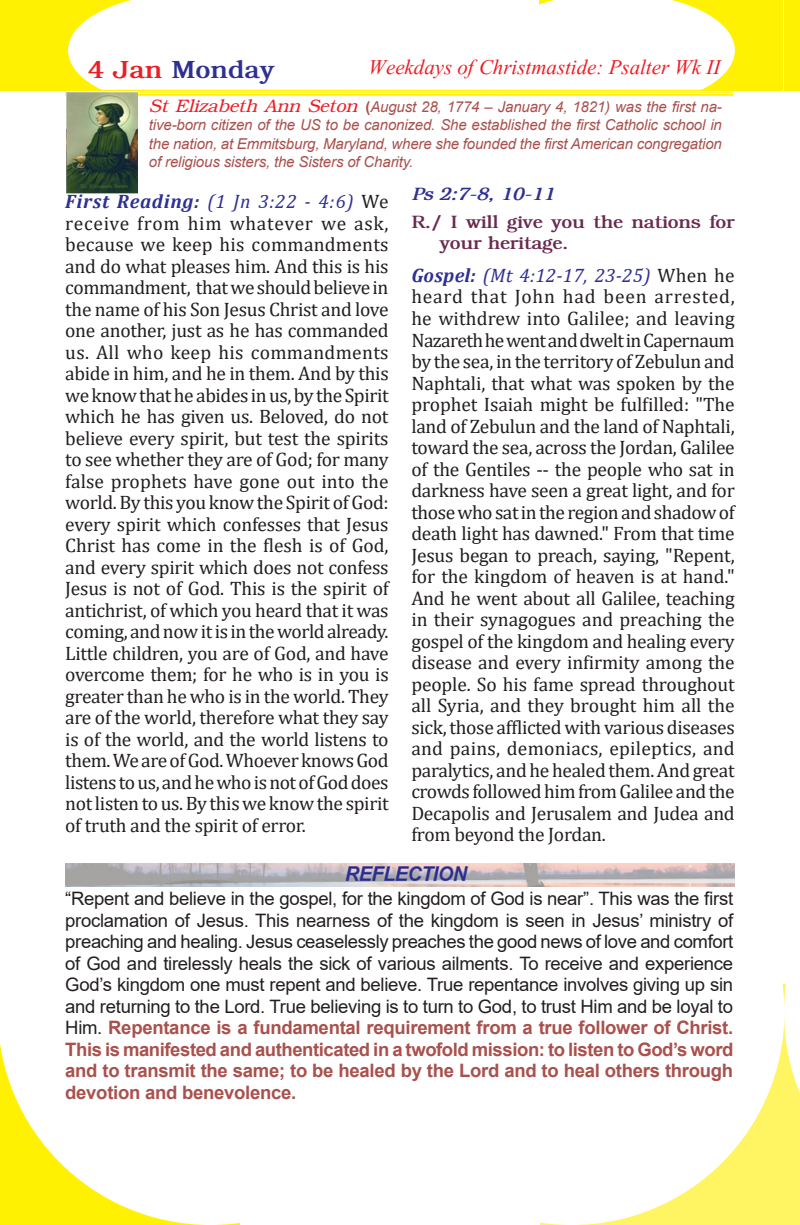
<style>
.page{position:relative;width:800px;height:1225px;background:#fff}
.page>*{position:absolute;margin:0;border:0;box-sizing:border-box;transform-origin:0 0}
.pgHL{font:26px "Vijaya";color:#ee1d23}
.PgHDayL{font:700 25px "Bookman";color:#2e3092}
.BodyTxtM{font:19.6px/21.4px "Cambria";letter-spacing:-.015em;color:#231f20;text-align:justify}
.Refl01{font:18.4px/21.4px "Arial";letter-spacing:-.015em;color:#231f20;text-align:justify}
.Rspons{font:700 18px/21.6px "Bookman";letter-spacing:-.015em;color:#6b2a50}
.Psalms{font:italic 700 18px "Bookman";color:#2e3092}
.SaintsNR{font:italic 15px/18px "Arial";letter-spacing:-.01em;color:#a9514d;text-align:justify}
.s1{color:#ee1d23}
.s2{font-family:"Bookman";font-size:18px;color:#ee1d23}
.s3{font-weight:700;font-style:normal}
.s4{font-weight:700;font-style:italic;color:#2e3092}
.s5{font-style:italic;color:#2e3092}
.s6{font-weight:700;color:#a9514d}
</style>
<div class="page">
<svg style="left:0;top:886px;width:400px;height:339px"></svg>
<svg style="left:783px;top:984px;width:16px;height:241px"></svg>
<div style="left:539px;top:984px;width:244px;height:241px;background:#fff461"></div>
<div style="left:359px;top:799px;width:425px;height:426px;background:#fff;border-radius:50%"></div>
<div style="left:0;top:0;width:244px;height:91px;background:#fff101"></div>
<svg style="left:68px;top:0;width:244px;height:94px"></svg>
<div style="left:539px;top:0;width:243px;height:91px;background:#fff101"></div>
<svg style="left:491px;top:0;width:243px;height:96px"></svg>
<div style="left:784px;top:0;width:15px;height:91px;background:#fff101"></div>
<hr style="left:65px;top:90px;width:668px;height:1px;background:#fff101">
<hr style="left:65px;top:92px;width:668px;height:1px;background:#fff101">
<hr style="left:65px;top:94px;width:668px;height:2px;background:#fff101">
<img style="left:66px;top:92px;width:72px;height:102px">
<img style="left:65px;top:863px;width:669px;height:23px">
<p class="PgHDayL" style="left:88px;top:55px;width:188px"><span class="s1">4 Jan</span> Monday</p>
<p class="pgHL" style="left:368px;top:47px;width:353px">Weekdays of Christmastide: Psalter Wk II</p>
<p class="SaintsNR" style="left:149px;top:98px;width:574px"><span class="s2">St Elizabeth Ann Seton</span> <span class="s3">(</span>August 28, 1774 – January 4, 1821) was the first na&shy;tive-born citizen of the US to be canonized. She established the first Catholic school in the nation, at Emmitsburg, Maryland, where she founded the first American congregation of religious sisters, the Sisters of Charity.</p>
<p class="BodyTxtM" style="left:65px;top:191px;width:325px"><span class="s4">First Reading:</span> <span class="s5">(1 Jn 3:22 - 4:6)</span> We receive from him whatever we ask, because we keep his commandments and do what pleases him. And this is his commandment, that we should believe in the name of his Son Jesus Christ and love one another, just as he has commanded us. All who keep his commandments abide in him, and he in them. And by this we know that he abides in us, by the Spirit which he has given us. Beloved, do not believe every spirit, but test the spirits to see whether they are of God; for many false prophets have gone out into the world. By this you know the Spirit of God: every spirit which confesses that Jesus Christ has come in the flesh is of God, and every spirit which does not confess Jesus is not of God. This is the spirit of antichrist, of which you heard that it was coming, and now it is in the world already.<br>Little children, you are of God, and have overcome them; for he who is in you is greater than he who is in the world. They are of the world, therefore what they say is of the world, and the world listens to them. We are of God. Whoever knows God listens to us, and he who is not of God does not listen to us. By this we know the spirit of truth and the spirit of error.</p>
<p class="Psalms" style="left:411px;top:184px;width:145px">Ps 2:7-8, 10-11</p>
<p class="Rspons" style="left:439px;top:211px;width:296px;text-indent:-28px">R./ I will give you the nations for your heritage.</p>
<p class="BodyTxtM" style="left:411px;top:264px;width:325px"><span class="s4">Gospel:</span> <span class="s5">(Mt 4:12-17, 23-25)</span> When he heard that John had been arrested, he withdrew into Galilee; and leaving Nazareth he went and dwelt in Capernaum by the sea, in the territory of Zebulun and Naphtali, that what was spoken by the prophet Isaiah might be fulfilled: "The land of Zebulun and the land of Naphtali, toward the sea, across the Jordan, Galilee of the Gentiles -- the people who sat in darkness have seen a great light, and for those who sat in the region and shadow of death light has dawned." From that time Jesus began to preach, saying, "Repent, for the kingdom of heaven is at hand." And he went about all Galilee, teaching in their synagogues and preaching the gospel of the kingdom and healing every disease and every infirmity among the people. So his fame spread throughout all Syria, and they brought him all the sick, those afflicted with various diseases and pains, demoniacs, epileptics, and paralytics, and he healed them. And great crowds followed him from Galilee and the Decapolis and Jerusalem and Judea and from beyond the Jordan.</p>
<p class="Refl01" style="left:65px;top:888px;width:669px">“Repent and believe in the gospel, for the kingdom of God is near”. This was the first proclamation of Jesus. This nearness of the kingdom is seen in Jesus’ ministry of preaching and healing. Jesus ceaselessly preaches the good news of love and comfort of God and tirelessly heals the sick of various ailments. To receive and experience God’s kingdom one must repent and believe. True repentance involves giving up sin and returning to the Lord. True believing is to turn to God, to trust Him and be loyal to Him. <span class="s6">Repentance is a fundamental requirement from a true follower of Christ.<br>This is manifested and authenticated in a twofold mission: to listen to God’s word and to transmit the same; to be healed by the Lord and to heal others through devotion and benevolence.</span></p>
</div>
